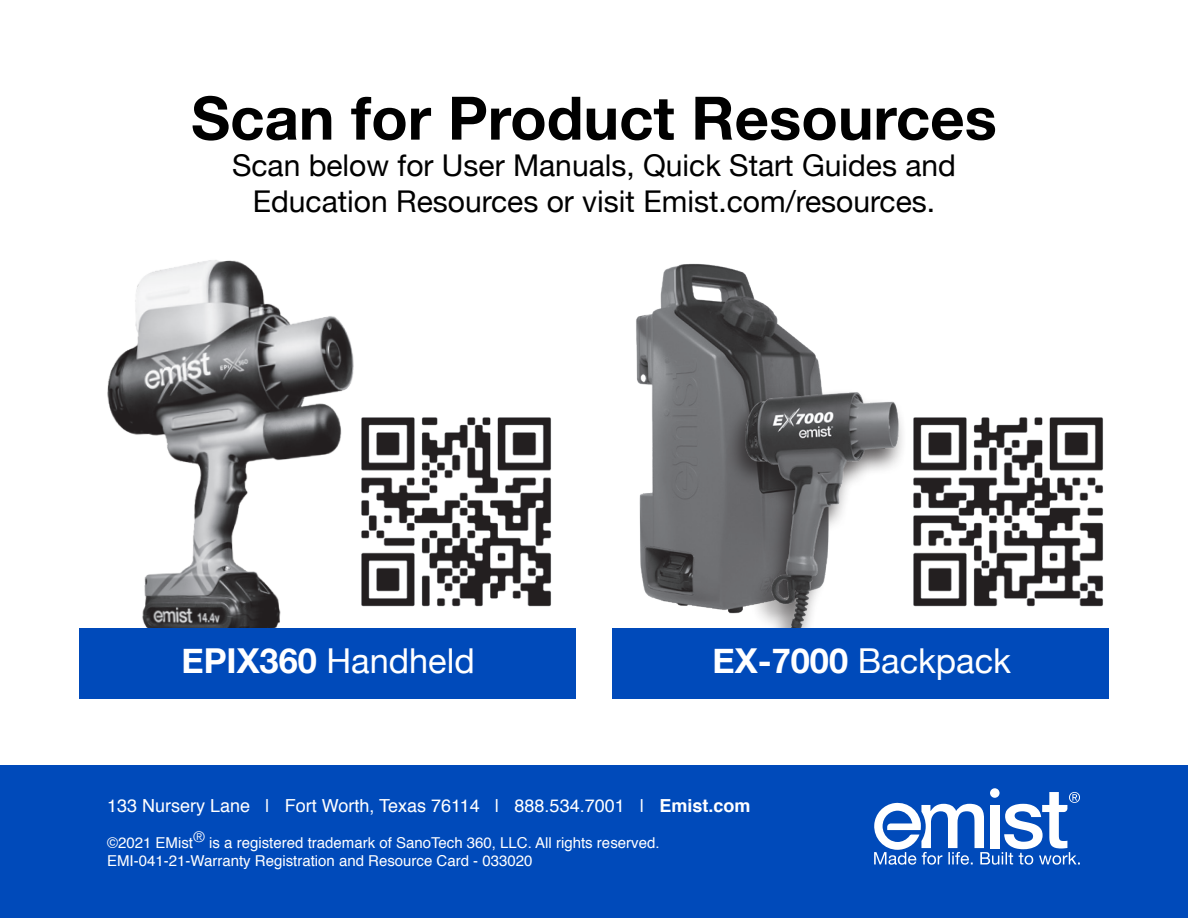
<style>
.page{position:relative;width:1188px;height:918px;background:#fff}
.page>*{position:absolute;margin:0;border:0;box-sizing:border-box;transform-origin:0 0}
.t1{font:700 60px "Helvetica Neue";color:#000}
.t2{font:34.2px "Helvetica Neue";color:#fff}
.t3{font:30px/36px "Helvetica Neue";color:#000;text-align:center}
.t4{font:18px "Helvetica";color:#fff}
.t5{font:15px/18px "Helvetica";color:#fff}
.s1{font-weight:700}
</style>
<div class="page">
<div style="left:0;top:766px;width:1188px;height:152px;background:#004aba"></div>
<svg style="left:990px;top:788px;width:10px;height:10px"></svg>
<svg style="left:874px;top:792px;width:206px;height:73px"></svg>
<img style="left:926px;top:417px;width:177px;height:190px">
<img style="left:636px;top:263px;width:183px;height:347px">
<div style="left:723px;top:388px;width:185px;height:281px;background:#231f20;opacity:.75"></div>
<img style="left:730px;top:366px;width:196px;height:262px">
<img style="left:107px;top:260px;width:247px;height:368px">
<img style="left:361px;top:417px;width:190px;height:190px">
<div style="left:613px;top:628px;width:496px;height:71px;background:#004aba"></div>
<div style="left:79px;top:628px;width:496px;height:71px;background:#004aba"></div>
<p class="t1" style="left:191px;top:71px;width:807px">Scan for Product Resources</p>
<p class="t3" style="left:232px;top:149px;width:725px">Scan below for User Manuals, Quick Start Guides and<br>Education Resources or visit Emist.com/resources.</p>
<p class="t2" style="left:181px;top:636px;width:295px"><span class="s1">EPIX360</span> Handheld</p>
<p class="t2" style="left:713px;top:636px;width:300px"><span class="s1">EX-7000</span> Backpack</p>
<p class="t4" style="left:107px;top:792px;width:645px">133 Nursery Lane | Fort Worth, Texas 76114 | 888.534.7001 | <span class="s1">Emist.com</span></p>
<p class="t5" style="left:107px;top:834px;width:554px">©2021 EMist<sup>®</sup> is a registered trademark of SanoTech 360, LLC. All rights reserved.<br>EMI-041-21-Warranty Registration and Resource Card - 033020</p>
</div>
